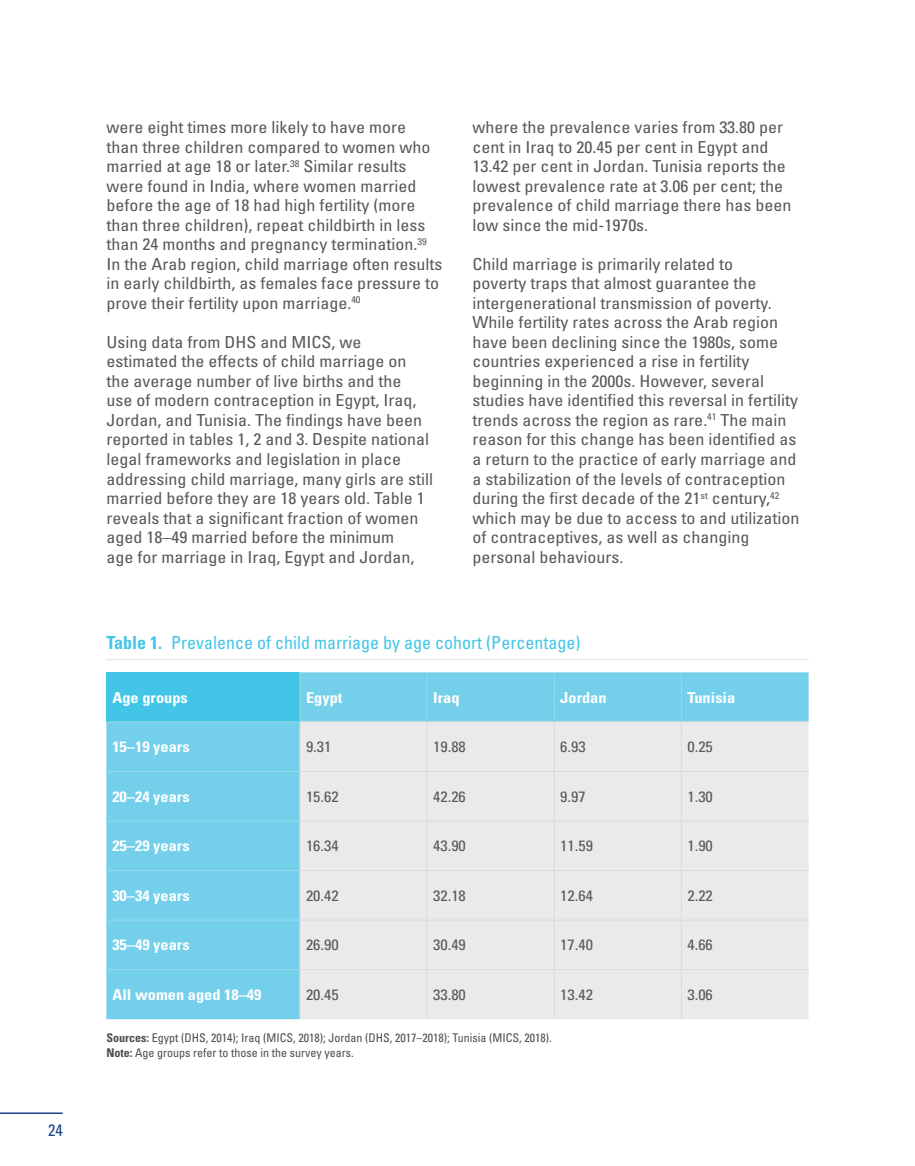
<style>
.page{position:relative;width:915px;height:1166px;background:#fff}
.page>*{position:absolute;margin:0;border:0;box-sizing:border-box;transform-origin:0 0}
.TABLE-TITLE{font:condensed 18px "Univers LT Std";color:#42c5e6}
.bodytext-e{font:condensed 16.5px/19.5px "Univers LT Std";color:#58595b;scale:1.09 1}
.t1{font:condensed 16.5px "Univers LT Std";color:#1a4787}
.bodyTABLE{font:condensed 15px "Univers LT Std";color:#58595b;scale:1.09 1}
.bodyBOLDTABLE{font:700 condensed 15px "Univers LT Std";color:#fff;scale:1.09 1}
.SOURCE{font:condensed 12px "Univers LT Std";color:#4d4d4f}
.s1{font-weight:700}
</style>
<div class="page">
<hr style="left:0;top:1112px;width:63px;height:1px;background:#1a4787">
<svg style="left:106px;top:672px;width:702px;height:346px;background:#6ecee9"></svg>
<div style="left:300px;top:722px;width:508px;height:296px;background:#ebeaea"></div>
<hr style="left:300px;top:721px;width:127px;height:1px;background:#e3e2e3">
<hr style="left:299px;top:722px;width:1px;height:49px;background:#e3e2e3">
<hr style="left:427px;top:721px;width:127px;height:1px;background:#e3e2e3">
<hr style="left:554px;top:721px;width:127px;height:1px;background:#e3e2e3">
<hr style="left:681px;top:721px;width:127px;height:1px;background:#e3e2e3">
<hr style="left:299px;top:771px;width:1px;height:49px;background:#e3e2e3">
<hr style="left:299px;top:820px;width:1px;height:50px;background:#e3e2e3">
<hr style="left:299px;top:870px;width:1px;height:49px;background:#e3e2e3">
<hr style="left:299px;top:919px;width:1px;height:50px;background:#e3e2e3">
<hr style="left:299px;top:969px;width:1px;height:49px;background:#e3e2e3">
<hr style="left:299px;top:672px;width:1px;height:49px;background:#98daee">
<hr style="left:426px;top:672px;width:1px;height:49px;background:#98daee">
<hr style="left:553px;top:672px;width:1px;height:49px;background:#98daee">
<hr style="left:680px;top:672px;width:1px;height:49px;background:#98daee">
<hr style="left:106px;top:721px;width:194px;height:1px;background:#98daee">
<hr style="left:106px;top:770px;width:193px;height:1px;background:#98daee">
<hr style="left:106px;top:820px;width:193px;height:1px;background:#98daee">
<hr style="left:106px;top:869px;width:193px;height:1px;background:#98daee">
<hr style="left:106px;top:919px;width:193px;height:1px;background:#98daee">
<hr style="left:106px;top:968px;width:193px;height:1px;background:#98daee">
<hr style="left:426px;top:722px;width:1px;height:48px;background:#dbdadb">
<hr style="left:553px;top:722px;width:1px;height:48px;background:#dbdadb">
<hr style="left:680px;top:722px;width:1px;height:48px;background:#dbdadb">
<hr style="left:300px;top:770px;width:127px;height:1px;background:#dbdadb">
<hr style="left:427px;top:770px;width:127px;height:1px;background:#dbdadb">
<hr style="left:426px;top:771px;width:1px;height:49px;background:#dbdadb">
<hr style="left:554px;top:770px;width:127px;height:1px;background:#dbdadb">
<hr style="left:553px;top:771px;width:1px;height:49px;background:#dbdadb">
<hr style="left:681px;top:770px;width:127px;height:1px;background:#dbdadb">
<hr style="left:680px;top:771px;width:1px;height:49px;background:#dbdadb">
<hr style="left:300px;top:820px;width:127px;height:1px;background:#dbdadb">
<hr style="left:427px;top:820px;width:127px;height:1px;background:#dbdadb">
<hr style="left:426px;top:821px;width:1px;height:48px;background:#dbdadb">
<hr style="left:554px;top:820px;width:127px;height:1px;background:#dbdadb">
<hr style="left:553px;top:821px;width:1px;height:48px;background:#dbdadb">
<hr style="left:681px;top:820px;width:127px;height:1px;background:#dbdadb">
<hr style="left:680px;top:821px;width:1px;height:48px;background:#dbdadb">
<hr style="left:300px;top:869px;width:127px;height:1px;background:#dbdadb">
<hr style="left:427px;top:869px;width:127px;height:1px;background:#dbdadb">
<hr style="left:426px;top:870px;width:1px;height:49px;background:#dbdadb">
<hr style="left:554px;top:869px;width:127px;height:1px;background:#dbdadb">
<hr style="left:553px;top:870px;width:1px;height:49px;background:#dbdadb">
<hr style="left:681px;top:869px;width:127px;height:1px;background:#dbdadb">
<hr style="left:680px;top:870px;width:1px;height:49px;background:#dbdadb">
<hr style="left:300px;top:919px;width:127px;height:1px;background:#dbdadb">
<hr style="left:427px;top:919px;width:127px;height:1px;background:#dbdadb">
<hr style="left:426px;top:920px;width:1px;height:48px;background:#dbdadb">
<hr style="left:554px;top:919px;width:127px;height:1px;background:#dbdadb">
<hr style="left:553px;top:920px;width:1px;height:48px;background:#dbdadb">
<hr style="left:681px;top:919px;width:127px;height:1px;background:#dbdadb">
<hr style="left:680px;top:920px;width:1px;height:48px;background:#dbdadb">
<hr style="left:300px;top:968px;width:127px;height:1px;background:#dbdadb">
<hr style="left:427px;top:968px;width:127px;height:1px;background:#dbdadb">
<hr style="left:426px;top:969px;width:1px;height:49px;background:#dbdadb">
<hr style="left:554px;top:968px;width:127px;height:1px;background:#dbdadb">
<hr style="left:553px;top:969px;width:1px;height:49px;background:#dbdadb">
<hr style="left:681px;top:968px;width:127px;height:1px;background:#dbdadb">
<hr style="left:680px;top:969px;width:1px;height:49px;background:#dbdadb">
<hr style="left:106px;top:658px;width:194px;height:2px;background:#ebeaea">
<hr style="left:300px;top:658px;width:127px;height:2px;background:#ebeaea">
<hr style="left:427px;top:658px;width:127px;height:2px;background:#ebeaea">
<hr style="left:554px;top:658px;width:127px;height:2px;background:#ebeaea">
<hr style="left:681px;top:658px;width:127px;height:2px;background:#ebeaea">
<p class="t1" style="left:48px;top:1119px;width:16px">24</p>
<p class="bodytext-e" style="left:106px;top:117px;width:309px">were eight times more likely to have more than three children compared to women who married at age 18 or later.<sup>38</sup> Similar results were found in India, where women married before the age of 18 had high fertility (more than three children), repeat childbirth in less than 24 months and pregnancy termination.<sup>39<br></sup>In the Arab region, child marriage often results in early childbirth, as females face pressure to prove their fertility upon marriage.<sup>40</sup></p>
<p class="bodytext-e" style="left:106px;top:332px;width:301px">Using data from DHS and MICS, we estimated the effects of child marriage on the average number of live births and the<br>use of modern contraception in Egypt, Iraq, Jordan, and Tunisia. The findings have been reported in tables 1, 2 and 3. Despite national legal frameworks and legislation in place addressing child marriage, many girls are still married before they are 18 years old. Table 1 reveals that a significant fraction of women aged 18–49 married before the minimum<br>age for marriage in Iraq, Egypt and Jordan,</p>
<p class="bodytext-e" style="left:472px;top:117px;width:294px">where the prevalence varies from 33.80 per cent in Iraq to 20.45 per cent in Egypt and 13.42 per cent in Jordan. Tunisia reports the lowest prevalence rate at 3.06 per cent; the prevalence of child marriage there has been low since the mid-1970s.</p>
<p class="bodytext-e" style="left:472px;top:254px;width:301px">Child marriage is primarily related to<br>poverty traps that almost guarantee the intergenerational transmission of poverty.<br>While fertility rates across the Arab region have been declining since the 1980s, some countries experienced a rise in fertility beginning in the 2000s. However, several studies have identified this reversal in fertility trends across the region as rare.<sup>41</sup> The main reason for this change has been identified as a return to the practice of early marriage and a stabilization of the levels of contraception during the first decade of the 21<sup>st</sup> century,<sup>42 </sup>which may be due to access to and utilization of contraceptives, as well as changing personal behaviours.</p>
<p class="TABLE-TITLE" style="left:106px;top:631px;width:475px"><span class="s1">Table 1.</span> Prevalence of child marriage by age cohort (Percentage)</p>
<p class="bodyBOLDTABLE" style="left:112px;top:687px;width:71px">Age groups</p>
<p class="bodyBOLDTABLE" style="left:306px;top:687px;width:35px">Egypt</p>
<p class="bodyBOLDTABLE" style="left:433px;top:687px;width:26px">Iraq</p>
<p class="bodyBOLDTABLE" style="left:560px;top:687px;width:44px">Jordan</p>
<p class="bodyBOLDTABLE" style="left:687px;top:687px;width:45px">Tunisia</p>
<p class="bodyBOLDTABLE" style="left:112px;top:737px;width:72px">15–19 years</p>
<p class="bodyTABLE" style="left:306px;top:737px;width:25px">9.31</p>
<p class="bodyTABLE" style="left:433px;top:737px;width:31px">19.88</p>
<p class="bodyTABLE" style="left:560px;top:737px;width:25px">6.93</p>
<p class="bodyTABLE" style="left:687px;top:737px;width:25px">0.25</p>
<p class="bodyBOLDTABLE" style="left:112px;top:786px;width:72px">20–24 years</p>
<p class="bodyTABLE" style="left:306px;top:786px;width:31px">15.62</p>
<p class="bodyTABLE" style="left:433px;top:786px;width:31px">42.26</p>
<p class="bodyTABLE" style="left:560px;top:786px;width:25px">9.97</p>
<p class="bodyTABLE" style="left:687px;top:786px;width:25px">1.30</p>
<p class="bodyBOLDTABLE" style="left:112px;top:836px;width:72px">25–29 years</p>
<p class="bodyTABLE" style="left:306px;top:836px;width:31px">16.34</p>
<p class="bodyTABLE" style="left:433px;top:836px;width:31px">43.90</p>
<p class="bodyTABLE" style="left:560px;top:836px;width:31px">11.59</p>
<p class="bodyTABLE" style="left:687px;top:836px;width:25px">1.90</p>
<p class="bodyBOLDTABLE" style="left:112px;top:885px;width:72px">30–34 years</p>
<p class="bodyTABLE" style="left:306px;top:885px;width:31px">20.42</p>
<p class="bodyTABLE" style="left:433px;top:885px;width:31px">32.18</p>
<p class="bodyTABLE" style="left:560px;top:885px;width:31px">12.64</p>
<p class="bodyTABLE" style="left:687px;top:885px;width:25px">2.22</p>
<p class="bodyBOLDTABLE" style="left:112px;top:935px;width:72px">35–49 years</p>
<p class="bodyTABLE" style="left:306px;top:935px;width:31px">26.90</p>
<p class="bodyTABLE" style="left:433px;top:935px;width:31px">30.49</p>
<p class="bodyTABLE" style="left:560px;top:935px;width:31px">17.40</p>
<p class="bodyTABLE" style="left:687px;top:935px;width:25px">4.66</p>
<p class="bodyBOLDTABLE" style="left:112px;top:984px;width:138px">All women aged 18–49</p>
<p class="bodyTABLE" style="left:306px;top:984px;width:31px">20.45</p>
<p class="bodyTABLE" style="left:433px;top:984px;width:31px">33.80</p>
<p class="bodyTABLE" style="left:560px;top:984px;width:31px">13.42</p>
<p class="bodyTABLE" style="left:687px;top:984px;width:25px">3.06</p>
<p class="SOURCE" style="left:106px;top:1030px;width:446px"><span class="s1">Sources:</span> Egypt (DHS, 2014); Iraq (MICS, 2018); Jordan (DHS, 2017–2018); Tunisia (MICS, 2018).</p>
<p class="SOURCE" style="left:106px;top:1045px;width:249px"><span class="s1">Note:</span> Age groups refer to those in the survey years.</p>
</div>
